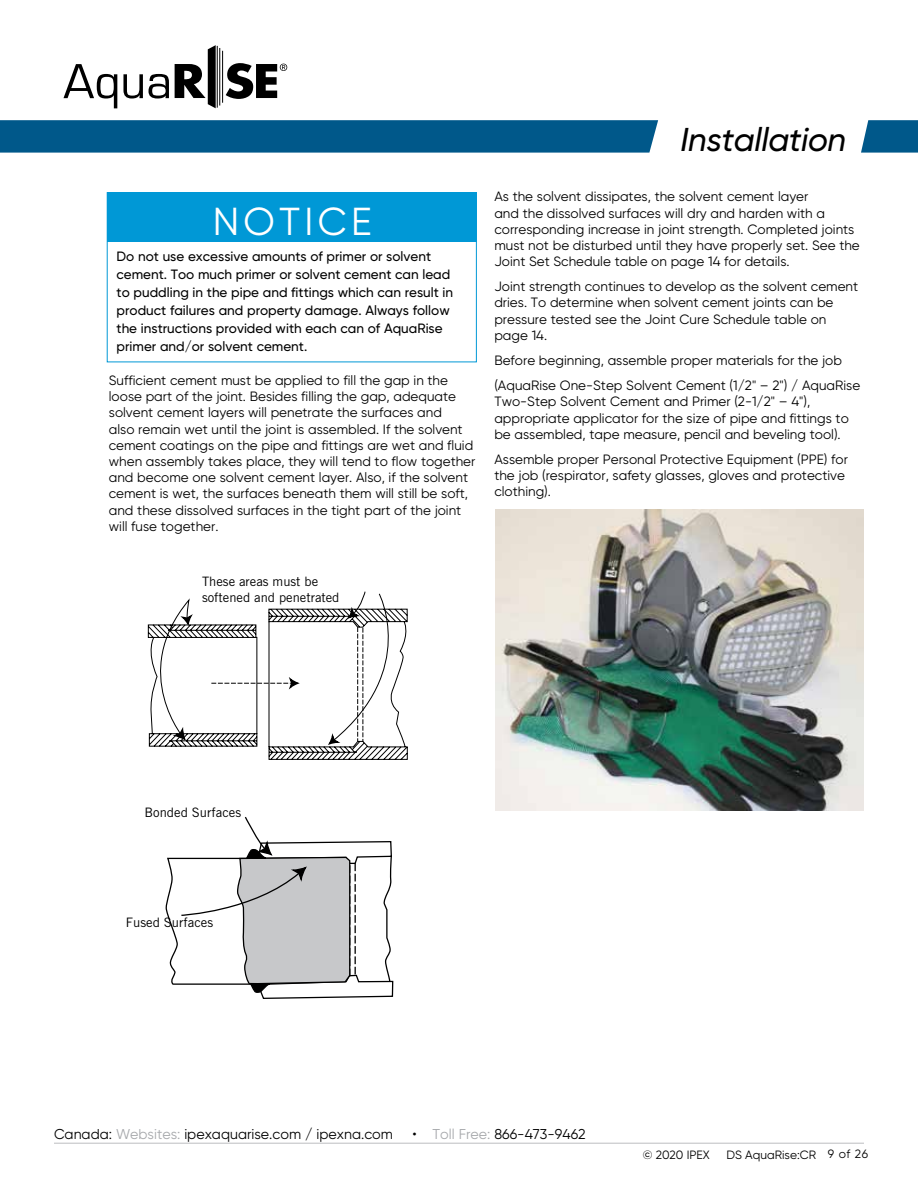
<style>
.page{position:relative;width:918px;height:1188px;background:#fff}
.page>*{position:absolute;margin:0;border:0;box-sizing:border-box;transform-origin:0 0}
.t1{font:39px "Gilroy";letter-spacing:.11em;color:#fff}
.t2{font:italic 500 33px "Gilroy";letter-spacing:-.01em;color:#000}
.t3{font:14.25px "Gilroy";color:#000}
.t4{font:13.5px/16.2px "Gilroy";color:#000}
.t5{font:500 13.5px/18px "Gilroy";color:#000}
.t6{font:13.05px "Trade Gothic";color:#000}
.t7{font:12.9px/15.5px "Trade Gothic";color:#000}
.t8{font:12px "Gilroy";color:#000}
.s1{color:#a7a9ac}
</style>
<div class="page">
<div style="left:107px;top:192px;width:370px;height:50px;background:#0098d6"></div>
<hr style="left:54px;top:1143px;width:810px;height:1px;background:#bcbec0">
<svg style="left:64px;top:64px;width:53px;height:44px"></svg>
<svg style="left:123px;top:74px;width:20px;height:25px"></svg>
<svg style="left:149px;top:74px;width:20px;height:25px"></svg>
<hr style="left:217px;top:46px;width:1px;height:62px;background:#000">
<hr style="left:219px;top:48px;width:1px;height:58px;background:#000">
<hr style="left:222px;top:51px;width:1px;height:52px;background:#000">
<svg style="left:175px;top:45px;width:41px;height:63px"></svg>
<svg style="left:226px;top:63px;width:61px;height:36px"></svg>
<svg style="left:861px;top:120px;width:57px;height:33px;background:#146593"></svg>
<div style="left:0;top:120px;width:658px;height:33px;background:#00588a"></div>
<svg style="left:147px;top:591px;width:261px;height:169px"></svg>
<svg style="left:356px;top:841px;width:38px;height:157px"></svg>
<svg style="left:165px;top:817px;width:191px;height:182px"></svg>
<img style="left:495px;top:509px;width:369px;height:301px">
<div style="left:107px;top:192px;width:370px;height:170px;border:1px solid #0098d6"></div>
<h1 class="t1" style="left:213px;top:198px;width:161px">NOTICE</h1>
<p class="t5" style="left:117px;top:248px;width:338px">Do not use excessive amounts of primer or solvent cement. Too much primer or solvent cement can lead to puddling in the pipe and fittings which can result in product failures and property damage. Always follow the instructions provided with each can of AquaRise primer and/or solvent cement.</p>
<p class="t4" style="left:109px;top:372px;width:368px">Sufficient cement must be applied to fill the gap in the loose part of the joint. Besides filling the gap, adequate solvent cement layers will penetrate the surfaces and<br>also remain wet until the joint is assembled. If the solvent cement coatings on the pipe and fittings are wet and fluid when assembly takes place, they will tend to flow together and become one solvent cement layer. Also, if the solvent cement is wet, the surfaces beneath them will still be soft, and these dissolved surfaces in the tight part of the joint will fuse together.</p>
<p class="t7" style="left:202px;top:574px;width:139px">These areas must be softened and penetrated</p>
<h2 class="t2" style="left:680px;top:119px;width:167px">Installation</h2>
<p class="t4" style="left:494px;top:188px;width:367px">As the solvent dissipates, the solvent cement layer<br>and the dissolved surfaces will dry and harden with a corresponding increase in joint strength. Completed joints must not be disturbed until they have properly set. See the Joint Set Schedule table on page 14 for details.</p>
<p class="t4" style="left:494px;top:278px;width:365px">Joint strength continues to develop as the solvent cement dries. To determine when solvent cement joints can be pressure tested see the Joint Cure Schedule table on page 14.</p>
<p class="t4" style="left:494px;top:348px;width:367px;line-height:25.2px">Before beginning, assemble proper materials for the job (AquaRise One-Step Solvent Cement (1/2" – 2") / AquaRise</p>
<p class="t4" style="left:494px;top:393px;width:356px">Two-Step Solvent Cement and Primer (2-1/2" – 4"), appropriate applicator for the size of pipe and fittings to be assembled, tape measure, pencil and beveling tool).</p>
<p class="t4" style="left:494px;top:451px;width:355px">Assemble proper Personal Protective Equipment (PPE) for the job (respirator, safety glasses, gloves and protective clothing).</p>
<p class="t6" style="left:145px;top:805px;width:98px">Bonded Surfaces</p>
<p class="t6" style="left:126px;top:915px;width:89px">Fused Surfaces</p>
<p class="t3" style="left:54px;top:1125px;width:341px">Canada: <span class="s1">Websites:</span> ipexaquarise.com / ipexna.com</p>
<p class="t3" style="left:413px;top:1125px;width:175px">• <span class="s1">Toll Free:</span> 866-473-9462</p>
<p class="t8" style="left:643px;top:1147px;width:69px">© 2020 IPEX</p>
<p class="t8" style="left:726px;top:1147px;width:143px">DS AquaRise:CR 9 of 26</p>
</div>
